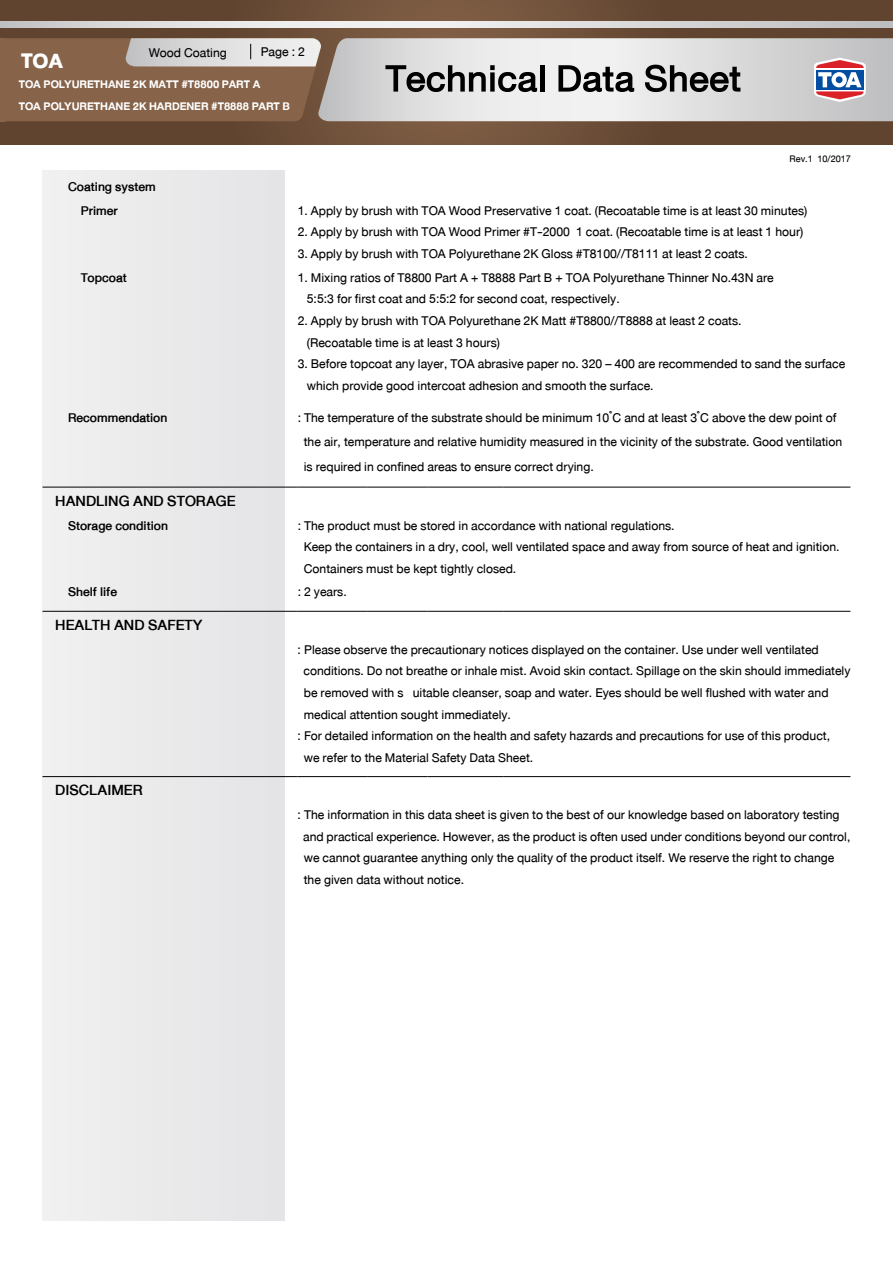
<style>
.page{position:relative;width:893px;height:1263px;background:#fff}
.page>*{position:absolute;margin:0;border:0;box-sizing:border-box;transform-origin:0 0}
.t1{font:500 54px "DB Helvethaica X";color:#000}
.t2{font:900 29.25px "DB Helvethaica X";color:#fff}
.t3{font:500 21px "DB Helvethaica X";color:#000}
.t4{font:18px/21.6px "DB Helvethaica X";color:#000}
.t5{font:500 18px/23.7px "DB Helvethaica X";color:#000}
.t6{font:700 15.75px/22.5px "DB Helvethaica X";color:#fff}
.t7{font:13.5px "DB Helvethaica X";color:#000}
</style>
<div class="page">
<svg style="left:0;top:0;width:893px;height:144px;background:#6a4d39"></svg>
<svg style="left:322px;top:38px;width:571px;height:83px"></svg>
<svg style="left:814px;top:58px;width:52px;height:44px"></svg>
<svg style="left:0;top:22px;width:893px;height:6px"></svg>
<svg style="left:6px;top:38px;width:316px;height:83px;background:#977b67"></svg>
<div style="left:0;top:38px;width:6px;height:83px;background:#866349"></div>
<div style="left:43px;top:170px;width:241px;height:1050px;background:#eaeaeb"></div>
<hr style="left:43px;top:611px;width:255px;height:1px;background:#000">
<hr style="left:298px;top:611px;width:69px;height:1px;background:#000">
<hr style="left:367px;top:611px;width:61px;height:1px;background:#000">
<hr style="left:428px;top:611px;width:75px;height:1px;background:#000">
<hr style="left:503px;top:611px;width:347px;height:1px;background:#000">
<hr style="left:43px;top:776px;width:255px;height:1px;background:#000">
<hr style="left:298px;top:776px;width:69px;height:1px;background:#000">
<hr style="left:367px;top:776px;width:61px;height:1px;background:#000">
<hr style="left:428px;top:776px;width:75px;height:1px;background:#000">
<hr style="left:503px;top:776px;width:347px;height:1px;background:#000">
<hr style="left:43px;top:487px;width:255px;height:1px;background:#000">
<hr style="left:298px;top:487px;width:69px;height:1px;background:#000">
<hr style="left:367px;top:487px;width:61px;height:1px;background:#000">
<hr style="left:428px;top:487px;width:75px;height:1px;background:#000">
<hr style="left:503px;top:487px;width:347px;height:1px;background:#000">
<h2 class="t2" style="left:21px;top:44px;width:43px">TOA</h2>
<p class="t4" style="left:149px;top:42px;width:80px">Wood Coating</p>
<p class="t4" style="left:261px;top:41px;width:46px">Page : 2</p>
<p class="t6" style="left:19px;top:73px;width:273px">TOA POLYURETHANE 2K MATT #T8800 PART A<br>TOA POLYURETHANE 2K HARDENER #T8888 PART B</p>
<h1 class="t1" style="left:385px;top:48px;width:358px">Technical Data Sheet</h1>
<p class="t7" style="left:789px;top:151px;width:63px">Rev.1 10/2017</p>
<p class="t5" style="left:81px;top:175px;width:76px;text-indent:-13px">Coating system<br>Primer</p>
<p class="t4" style="left:298px;top:200px;width:511px">1. Apply by brush with TOA Wood Preservative 1 coat. (Recoatable time is at least 30 minutes)</p>
<p class="t4" style="left:298px;top:221px;width:507px">2. Apply by brush with TOA Wood Primer #T-2000 1 coat. (Recoatable time is at least 1 hour)</p>
<p class="t4" style="left:298px;top:243px;width:452px">3. Apply by brush with TOA Polyurethane 2K Gloss #T8100//T8111 at least 2 coats.</p>
<p class="t5" style="left:81px;top:266px;width:48px">Topcoat</p>
<p class="t4" style="left:307px;top:267px;width:468px;text-indent:-9px">1. Mixing ratios of T8800 Part A + T8888 Part B + TOA Polyurethane Thinner No.43N are<br>5:5:3 for first coat and 5:5:2 for second coat, respectively.</p>
<p class="t4" style="left:307px;top:310px;width:436px;text-indent:-9px">2. Apply by brush with TOA Polyurethane 2K Matt #T8800//T8888 at least 2 coats. (Recoatable time is at least 3 hours)</p>
<p class="t4" style="left:307px;top:353px;width:540px;text-indent:-9px">3. Before topcoat any layer, TOA abrasive paper no. 320 – 400 are recommended to sand the surface which provide good intercoat adhesion and smooth the surface.</p>
<p class="t5" style="left:68px;top:406px;width:101px">Recommendation</p>
<p class="t4" style="left:304px;top:405px;width:540px;line-height:24.5px;text-indent:-6px">: The temperature of the substrate should be minimum 10 ํC and at least 3 ํC above the dew point of the air, temperature and relative humidity measured in the vicinity of the substrate. Good ventilation is required in confined areas to ensure correct drying.</p>
<p class="t3" style="left:55px;top:489px;width:182px">HANDLING AND STORAGE</p>
<p class="t5" style="left:68px;top:513px;width:102px">Storage condition</p>
<p class="t4" style="left:304px;top:514px;width:537px;text-indent:-6px">: The product must be stored in accordance with national regulations.<br>Keep the containers in a dry, cool, well ventilated space and away from source of heat and ignition.<br>Containers must be kept tightly closed.</p>
<p class="t5" style="left:68px;top:580px;width:51px">Shelf life</p>
<p class="t4" style="left:298px;top:581px;width:51px">: 2 years.</p>
<p class="t3" style="left:55px;top:613px;width:149px">HEALTH AND SAFETY</p>
<p class="t4" style="left:298px;top:639px;width:523px">: Please observe the precautionary notices displayed on the container. Use under well ventilated</p>
<p class="t4" style="left:304px;top:660px;width:548px">conditions. Do not breathe or inhale mist. Avoid skin contact. Spillage on the skin should immediately</p>
<p class="t4" style="left:304px;top:682px;width:526px">be removed with s uitable cleanser, soap and water. Eyes should be well flushed with water and</p>
<p class="t4" style="left:304px;top:703px;width:209px">medical attention sought immediately.</p>
<p class="t4" style="left:298px;top:725px;width:534px">: For detailed information on the health and safety hazards and precautions for use of this product,</p>
<p class="t4" style="left:304px;top:747px;width:231px">we refer to the Material Safety Data Sheet.</p>
<p class="t3" style="left:55px;top:778px;width:89px">DISCLAIMER</p>
<p class="t4" style="left:303px;top:804px;width:549px;text-indent:-6px">: The information in this data sheet is given to the best of our knowledge based on laboratory testing and practical experience. However, as the product is often used under conditions beyond our control, we cannot guarantee anything only the quality of the product itself. We reserve the right to change the given data without notice.</p>
</div>
